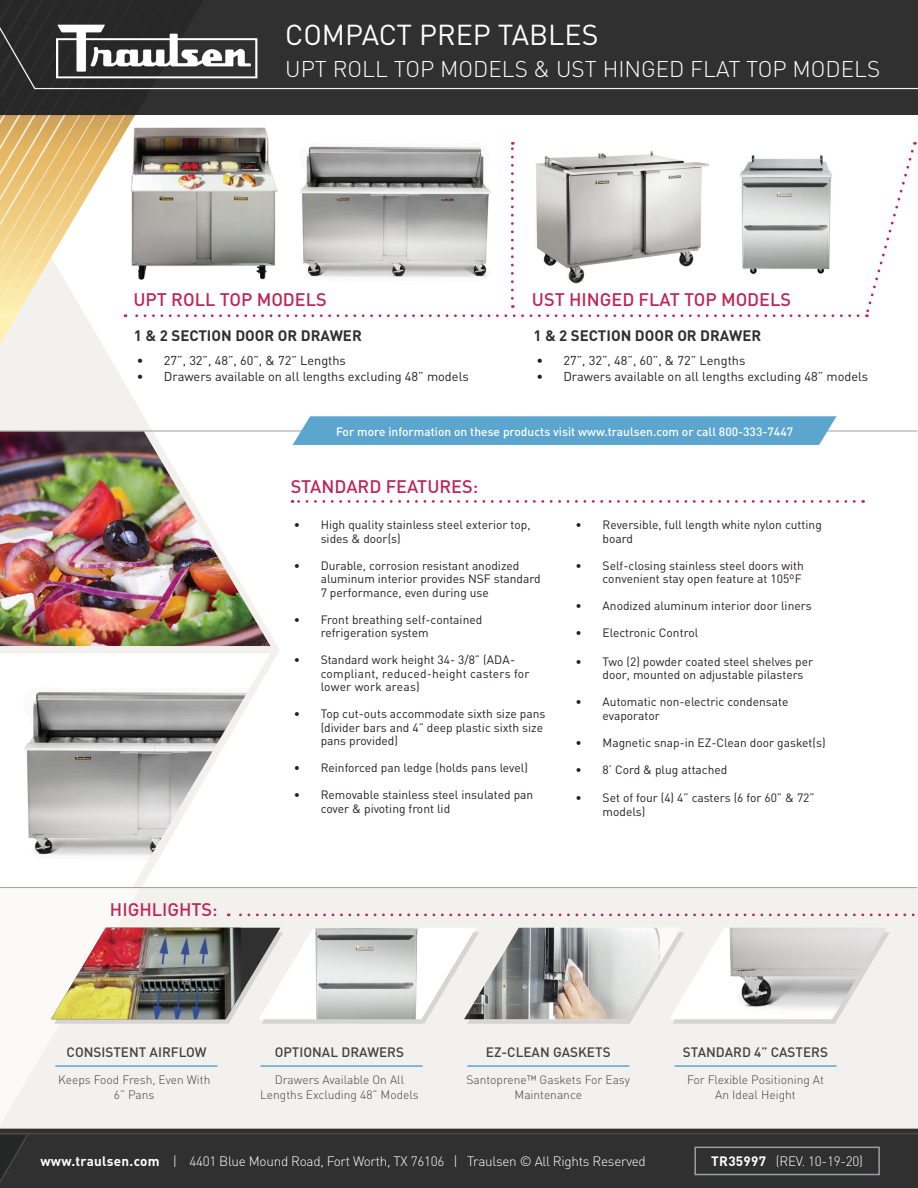
<style>
.page{position:relative;width:918px;height:1188px;background:#fff}
.page>*{position:absolute;margin:0;border:0;box-sizing:border-box;transform-origin:0 0}
.t1{font:28.5px "DIN";color:#fff}
.t2{font:300 22.5px "DIN";color:#fff}
.t3{font:500 18px "DIN";color:#bf2658}
.t4{font:700 15px "DIN";color:#2f302f}
.t5{font:300 13.5px "DIN";letter-spacing:-.02em;color:#fff}
.t6{font:500 13.5px "DIN";color:#424140}
.t7{font:12.75px "DIN";color:#231f20}
.t8{font:12px/13.5px "DIN";color:#231f20}
.t9{font:300 12px/15px "DIN";color:#424140;text-align:center}
.t10{font:500 12px "DIN";color:#fff}
.s1{font-weight:700}
</style>
<div class="page">
<img style="left:0;top:0;width:918px;height:1188px">
<svg style="left:864px;top:142px;width:52px;height:175px"></svg>
<svg style="left:125px;top:314px;width:733px;height:3px"></svg>
<svg style="left:292px;top:500px;width:562px;height:3px"></svg>
<div style="left:293px;top:416px;width:544px;height:29px;background:#5ca5cf"></div>
<div style="left:694px;top:1147px;width:186px;height:28px;border:2px solid #9d9fa2"></div>
<svg style="left:511px;top:142px;width:3px;height:156px"></svg>
<p class="t1" style="left:285px;top:17px;width:315px">COMPACT PREP TABLES</p>
<p class="t2" style="left:285px;top:55px;width:597px">UPT ROLL TOP MODELS &amp; UST HINGED FLAT TOP MODELS</p>
<p class="t3" style="left:133px;top:288px;width:195px">UPT ROLL TOP MODELS</p>
<p class="t3" style="left:532px;top:288px;width:261px">UST HINGED FLAT TOP MODELS</p>
<p class="t4" style="left:134px;top:326px;width:229px">1 &amp; 2 SECTION DOOR OR DRAWER</p>
<p class="t4" style="left:533px;top:326px;width:229px">1 &amp; 2 SECTION DOOR OR DRAWER</p>
<p class="t7" style="left:137px;top:352px;width:211px">• 27”, 32”, 48”, 60”, &amp; 72” Lengths</p>
<p class="t7" style="left:137px;top:369px;width:333px">• Drawers available on all lengths excluding 48” models</p>
<p class="t7" style="left:536px;top:352px;width:211px">• 27”, 32”, 48”, 60”, &amp; 72” Lengths</p>
<p class="t7" style="left:536px;top:369px;width:333px">• Drawers available on all lengths excluding 48” models</p>
<p class="t10" style="left:336px;top:424px;width:459px">For more information on these products visit www.traulsen.com or call 800-333-7447</p>
<p class="t3" style="left:110px;top:898px;width:109px">HIGHLIGHTS:</p>
<p class="t3" style="left:291px;top:475px;width:189px">STANDARD FEATURES:</p>
<p class="t8" style="left:321px;top:518px;width:211px;text-indent:-27px">• High quality stainless steel exterior top, sides &amp; door(s)</p>
<p class="t8" style="left:321px;top:558px;width:221px;text-indent:-27px">• Durable, corrosion resistant anodized aluminum interior provides NSF standard<br>7 performance, even during use</p>
<p class="t8" style="left:321px;top:612px;width:163px;text-indent:-27px">• Front breathing self-contained refrigeration system</p>
<p class="t8" style="left:321px;top:653px;width:210px;text-indent:-27px">• Standard work height 34- 3/8” (ADA&shy;compliant, reduced-height casters for lower work areas)</p>
<p class="t8" style="left:321px;top:707px;width:226px;text-indent:-27px">• Top cut-outs accommodate sixth size pans (divider bars and 4” deep plastic sixth size pans provided)</p>
<p class="t8" style="left:294px;top:761px;width:236px">• Reinforced pan ledge (holds pans level)</p>
<p class="t8" style="left:321px;top:788px;width:214px;text-indent:-27px">• Removable stainless steel insulated pan cover &amp; pivoting front lid</p>
<p class="t8" style="left:603px;top:518px;width:221px;text-indent:-27px">• Reversible, full length white nylon cutting board</p>
<p class="t8" style="left:576px;top:558px;width:230px;text-align:right">• Self-closing stainless steel doors with convenient stay open feature at 105ºF</p>
<p class="t8" style="left:576px;top:599px;width:238px">• Anodized aluminum interior door liners</p>
<p class="t8" style="left:576px;top:626px;width:124px">• Electronic Control</p>
<p class="t8" style="left:603px;top:654px;width:212px;text-indent:-27px">• Two (2) powder coated steel shelves per door, mounted on adjustable pilasters</p>
<p class="t8" style="left:603px;top:695px;width:187px;text-indent:-27px">• Automatic non-electric condensate evaporator</p>
<p class="t8" style="left:576px;top:735px;width:252px">• Magnetic snap-in EZ-Clean door gasket(s)</p>
<p class="t8" style="left:576px;top:762px;width:153px">• 8’ Cord &amp; plug attached</p>
<p class="t8" style="left:603px;top:791px;width:214px;text-indent:-27px">• Set of four (4) 4” casters (6 for 60” &amp; 72” models)</p>
<p class="t6" style="left:67px;top:1043px;width:141px">CONSISTENT AIRFLOW</p>
<p class="t9" style="left:58px;top:1072px;width:154px">Keeps Food Fresh, Even With<br>6” Pans</p>
<p class="t6" style="left:275px;top:1043px;width:131px">OPTIONAL DRAWERS</p>
<p class="t9" style="left:260px;top:1072px;width:160px">Drawers Available On All<br>Lengths Excluding 48” Models</p>
<p class="t6" style="left:486px;top:1043px;width:126px">EZ-CLEAN GASKETS</p>
<p class="t9" style="left:466px;top:1072px;width:165px">Santoprene™ Gaskets For Easy<br>Maintenance</p>
<p class="t6" style="left:683px;top:1043px;width:147px">STANDARD 4” CASTERS</p>
<p class="t9" style="left:687px;top:1072px;width:139px">For Flexible Positioning At<br>An Ideal Height</p>
<p class="t5" style="left:40px;top:1153px;width:607px"><span class="s1">www.traulsen.com</span> | 4401 Blue Mound Road, Fort Worth, TX 76106 | Traulsen © All Rights Reserved</p>
<p class="t5" style="left:711px;top:1153px;width:153px"><span class="s1">TR35997</span> (REV. 10-19-20)</p>
</div>
